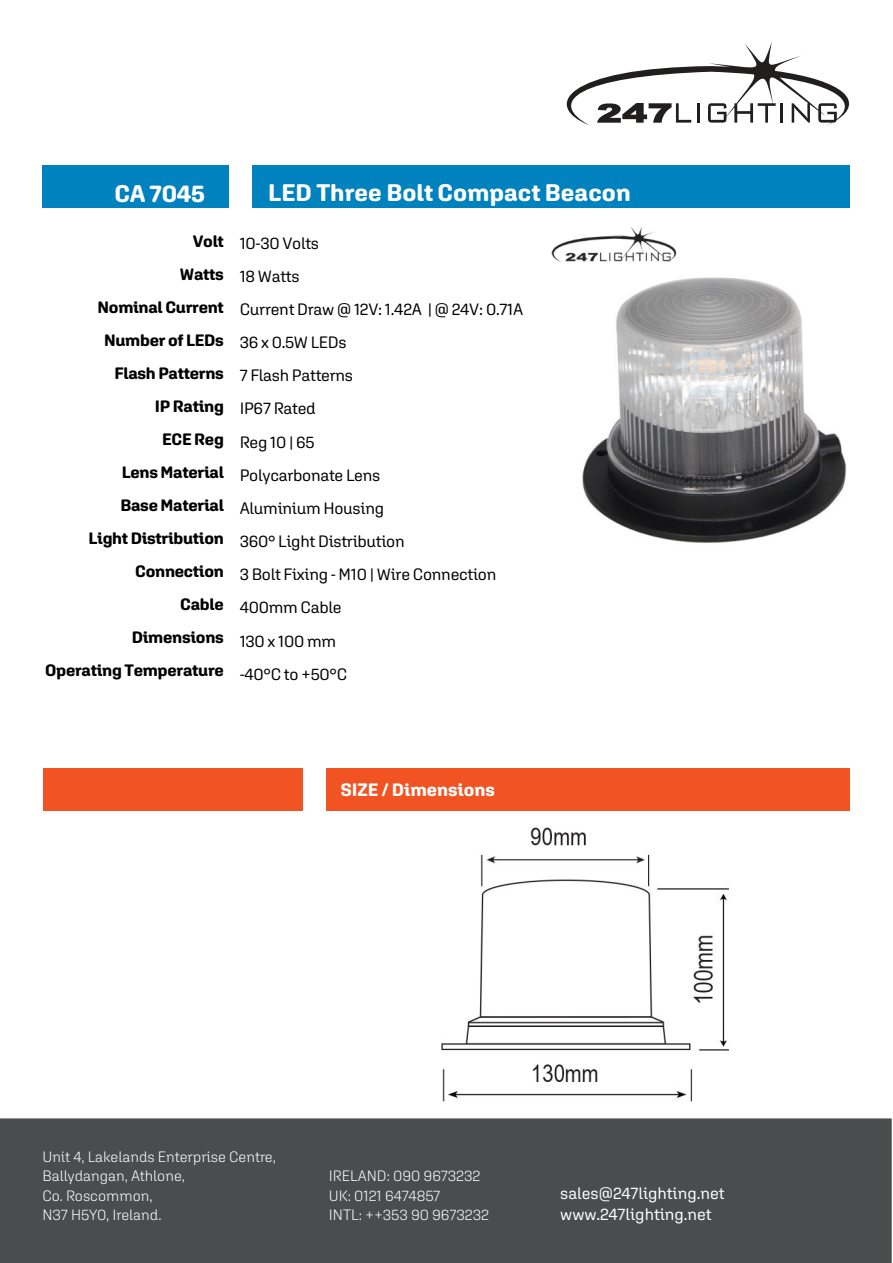
<style>
.page{position:relative;width:893px;height:1263px;background:#fff}
.page>*{position:absolute;margin:0;border:0;box-sizing:border-box;transform-origin:0 0}
.t1{font:700 24px "Aglet Sans";color:#fff}
.t2{font:700 18px "Aglet Sans";color:#fff}
.t3{font:16.5px/33.2px "Aglet Sans";letter-spacing:-.015em;color:#000}
.t4{font:700 16.5px/33px "Aglet Sans";letter-spacing:-.015em;color:#000;text-align:right}
.t5{font:16.5px/21px "Aglet Sans";color:#fff}
.t6{font:300 15px/19.5px "Aglet Sans";color:#fff}
</style>
<div class="page">
<div style="left:0;top:1118px;width:892px;height:145px;background:#4b4c4d"></div>
<div style="left:42px;top:166px;width:186px;height:42px;background:#0082bf"></div>
<div style="left:252px;top:166px;width:598px;height:42px;background:#0082bf"></div>
<svg style="left:566px;top:42px;width:284px;height:83px"></svg>
<div style="left:43px;top:768px;width:259px;height:43px;background:#f15322"></div>
<div style="left:326px;top:768px;width:524px;height:43px;background:#f15322"></div>
<img style="left:551px;top:228px;width:296px;height:315px">
<img style="left:441px;top:827px;width:288px;height:275px">
<h1 class="t1" style="left:114px;top:180px;width:92px">CA 7045</h1>
<h1 class="t1" style="left:268px;top:178px;width:364px">LED Three Bolt Compact Beacon</h1>
<p class="t4" style="left:45px;top:224px;width:180px">Volt<br>Watts<br>Nominal Current<br>Number of LEDs<br>Flash Patterns<br>IP Rating<br>ECE Reg<br>Lens Material<br>Base Material<br>Light Distribution<br>Connection<br>Cable<br>Dimensions<br>Operating Temperature</p>
<p class="t3" style="left:240px;top:226px;width:285px">10-30 Volts<br>18 Watts<br>Current Draw @ 12V: 1.42A | @ 24V: 0.71A<br>36 x 0.5W LEDs<br>7 Flash Patterns<br>IP67 Rated<br>Reg 10 | 65<br>Polycarbonate Lens<br>Aluminium Housing<br>360° Light Distribution<br>3 Bolt Fixing - M10 | Wire Connection<br>400mm Cable<br>130 x 100 mm<br>-40°C to +50°C</p>
<p class="t2" style="left:341px;top:778px;width:156px">SIZE / Dimensions</p>
<p class="t6" style="left:43px;top:1147px;width:235px">Unit 4, Lakelands Enterprise Centre,<br>Ballydangan, Athlone,<br>Co. Roscommon,<br>N37 H5Y0, Ireland.</p>
<p class="t6" style="left:329px;top:1166px;width:162px">IRELAND: 090 9673232<br>UK: 0121 6474857<br>INTL: ++353 90 9673232</p>
<p class="t5" style="left:560px;top:1183px;width:166px">sales@247lighting.net www.247lighting.net</p>
</div>
